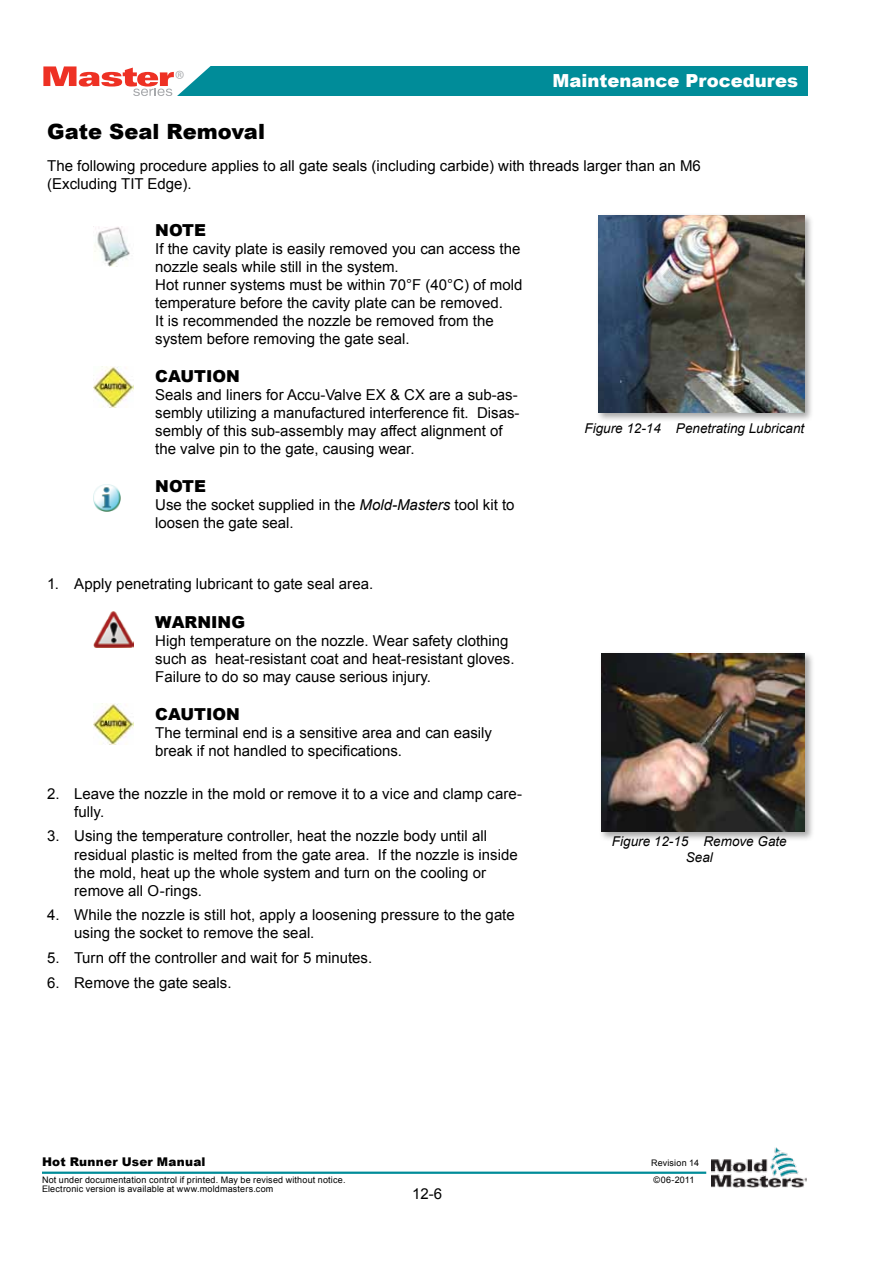
<style>
.page{position:relative;width:893px;height:1263px;background:#fff}
.page>*{position:absolute;margin:0;border:0;box-sizing:border-box;transform-origin:0 0}
.t1{font:900 21px "Arial";color:#000}
.t2{font:900 18px "Arial";color:#fff}
.t3{font:18px "Myriad";color:#a7a9ac}
.t4{font:900 16.5px "Arial";color:#000}
.t5{font:15px/18px "Arial";color:#000}
.t6{font:italic 13.5px/16.2px "Arial";color:#000;text-align:center}
.t7{font:900 12px "Arial";letter-spacing:.02em;color:#000}
.t8{font:9px "Arial";letter-spacing:.02em;color:#000}
.s1{font-style:italic}
</style>
<div class="page">
<div style="left:144px;top:66px;width:664px;height:30px;background:#008c99"></div>
<svg style="left:43px;top:66px;width:168px;height:30px"></svg>
<img style="left:711px;top:1147px;width:95px;height:40px">
<hr style="left:42px;top:1171px;width:664px;height:3px;background:#008c99">
<img style="left:93px;top:226px;width:37px;height:41px">
<img style="left:93px;top:484px;width:27px;height:27px">
<img style="left:93px;top:612px;width:41px;height:36px">
<div style="left:599px;top:651px;width:215px;height:190px;background:#000;opacity:.35"></div>
<img style="left:601px;top:653px;width:203px;height:179px">
<div style="left:596px;top:213px;width:218px;height:209px;background:#000;opacity:.35"></div>
<img style="left:598px;top:215px;width:206px;height:197px">
<img style="left:93px;top:367px;width:41px;height:40px">
<img style="left:93px;top:703px;width:41px;height:41px">
<p class="t3" style="left:175px;top:68px;width:11px">®</p>
<p class="t2" style="left:552px;top:67px;width:247px">Maintenance Procedures</p>
<h1 class="t1" style="left:47px;top:117px;width:219px">Gate Seal Removal</h1>
<p class="t5" style="left:47px;top:157px;width:655px">The following procedure applies to all gate seals (including carbide) with threads larger than an M6 (Excluding TIT Edge).</p>
<p class="t4" style="left:155px;top:218px;width:52px">NOTE</p>
<p class="t5" style="left:155px;top:240px;width:369px">If the cavity plate is easily removed you can access the nozzle seals while still in the system.<br>Hot runner systems must be within 70°F (40°C) of mold temperature before the cavity plate can be removed.<br>It is recommended the nozzle be removed from the system before removing the gate seal.</p>
<p class="t4" style="left:155px;top:364px;width:86px">CAUTION</p>
<p class="t5" style="left:155px;top:386px;width:366px">Seals and liners for Accu-Valve EX &amp; CX are a sub-as&shy;sembly utilizing a manufactured interference fit. Disas&shy;sembly of this sub-assembly may affect alignment of the valve pin to the gate, causing wear.</p>
<p class="t4" style="left:155px;top:474px;width:52px">NOTE</p>
<p class="t5" style="left:155px;top:496px;width:361px">Use the socket supplied in the <span class="s1">Mold-Masters</span> tool kit to loosen the gate seal.</p>
<p class="t5" style="left:47px;top:574px;width:327px">1. Apply penetrating lubricant to gate seal area.</p>
<p class="t4" style="left:155px;top:610px;width:91px">WARNING</p>
<p class="t5" style="left:155px;top:632px;width:361px">High temperature on the nozzle. Wear safety clothing such as heat-resistant coat and heat-resistant gloves.<br>Failure to do so may cause serious injury.</p>
<p class="t4" style="left:155px;top:702px;width:86px">CAUTION</p>
<p class="t5" style="left:155px;top:724px;width:338px">The terminal end is a sensitive area and can easily break if not handled to specifications.</p>
<p class="t5" style="left:74px;top:785px;width:449px;text-indent:-27px">2. Leave the nozzle in the mold or remove it to a vice and clamp care&shy;fully.</p>
<p class="t5" style="left:74px;top:827px;width:445px;text-indent:-27px">3. Using the temperature controller, heat the nozzle body until all residual plastic is melted from the gate area. If the nozzle is inside the mold, heat up the whole system and turn on the cooling or remove all O-rings.</p>
<p class="t5" style="left:74px;top:906px;width:442px;text-indent:-27px">4. While the nozzle is still hot, apply a loosening pressure to the gate using the socket to remove the seal.</p>
<p class="t5" style="left:47px;top:949px;width:327px">5. Turn off the controller and wait for 5 minutes.</p>
<p class="t5" style="left:47px;top:974px;width:186px">6. Remove the gate seals.</p>
<p class="t6" style="left:584px;top:420px;width:221px">Figure 12-14 Penetrating Lubricant</p>
<p class="t6" style="left:612px;top:833px;width:176px">Figure 12-15 Remove Gate<br>Seal</p>
<p class="t7" style="left:42px;top:1153px;width:165px">Hot Runner User Manual</p>
<p class="t8" style="left:651px;top:1157px;width:49px">Revision 14</p>
<p class="t5" style="left:412px;top:1185px;width:32px">12-6</p>
<p class="t8" style="left:42px;top:1174px;width:305px">Not under documentation control if printed. May be revised without notice.</p>
<p class="t8" style="left:654px;top:1174px;width:42px">©06-2011</p>
<p class="t8" style="left:42px;top:1183px;width:233px">Electronic version is available at www.moldmasters.com</p>
</div>
